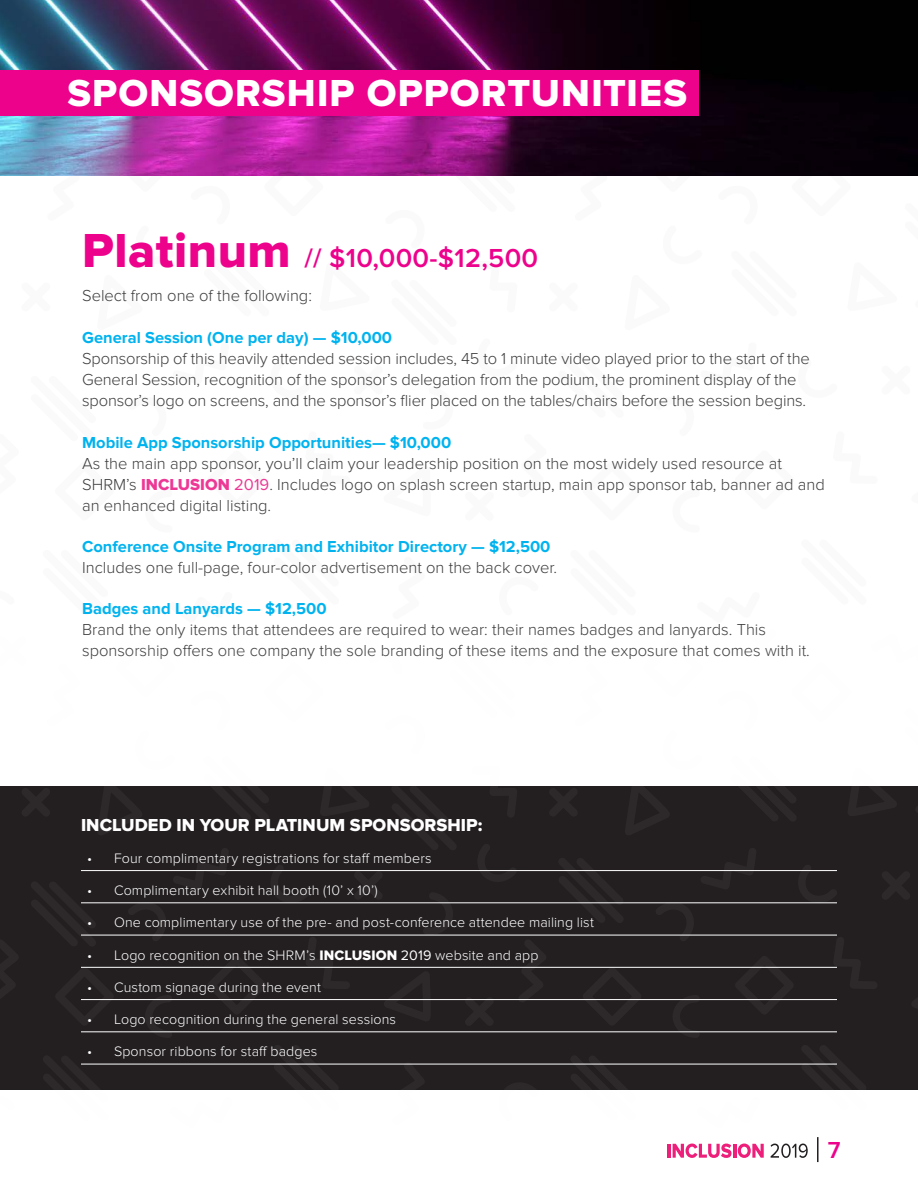
<style>
.page{position:relative;width:918px;height:1188px;background:#fff}
.page>*{position:absolute;margin:0;border:0;box-sizing:border-box;transform-origin:0 0}
.t1{font:39px "Proxima Nova Extrabld";letter-spacing:.03em;color:#fff}
.sponsor_level_heads{font:600 27px "Proxima Nova";letter-spacing:.01em;color:#ed028c}
.t2{font:600 24px "Proxima Nova";color:#ed028c}
.subhead_orange{font:18px "Proxima Nova Extrabld";color:#fff}
.main_text{font:300 16.5px/21px "Proxima Nova";color:#3e3e3f}
.main_text-2{font:700 16.5px "Proxima Nova";color:#00b3ef}
.t3{font:300 14.25px "Proxima Nova";letter-spacing:.01em;color:#fff}
.s1{font-family:"Proxima Nova Extrabld";font-weight:400;font-size:49.5px}
.s2{font-family:"Proxima Nova Extrabld";font-weight:400;color:#ed3896}
.s3{font-weight:400;color:#ed3896}
.s4{font-family:"Proxima Nova Extrabld";font-weight:400}
.s5{font-weight:400}
</style>
<div class="page">
<hr style="left:817px;top:1137px;width:2px;height:25px;background:#231f20">
<hr style="left:667px;top:1144px;width:3px;height:14px;background:#ee1e7b">
<svg style="left:673px;top:1144px;width:59px;height:14px"></svg>
<hr style="left:733px;top:1144px;width:3px;height:14px;background:#ee1e7b">
<svg style="left:738px;top:1144px;width:26px;height:14px"></svg>
<svg style="left:771px;top:1144px;width:37px;height:14px"></svg>
<div style="left:0;top:786px;width:918px;height:304px;background:#231f20"></div>
<img style="left:0;top:0;width:918px;height:176px">
<div style="left:0;top:70px;width:699px;height:45px;background:#ed028c"></div>
<svg style="left:207px;top:966px;width:60px;height:35px"></svg>
<svg style="left:81px;top:1000px;width:33px;height:1px"></svg>
<svg style="left:81px;top:1063px;width:28px;height:1px"></svg>
<svg style="left:81px;top:902px;width:15px;height:33px"></svg>
<svg style="left:274px;top:1063px;width:65px;height:1px"></svg>
<svg style="left:145px;top:1000px;width:27px;height:32px"></svg>
<svg style="left:271px;top:871px;width:39px;height:32px"></svg>
<svg style="left:128px;top:902px;width:39px;height:33px"></svg>
<svg style="left:384px;top:1000px;width:47px;height:1px"></svg>
<svg style="left:306px;top:966px;width:44px;height:1px"></svg>
<svg style="left:173px;top:871px;width:56px;height:1px"></svg>
<svg style="left:393px;top:1063px;width:32px;height:1px"></svg>
<svg style="left:354px;top:871px;width:29px;height:1px"></svg>
<svg style="left:735px;top:966px;width:59px;height:35px"></svg>
<svg style="left:583px;top:1000px;width:58px;height:1px"></svg>
<svg style="left:570px;top:1063px;width:66px;height:1px"></svg>
<svg style="left:558px;top:871px;width:66px;height:32px"></svg>
<svg style="left:801px;top:1063px;width:36px;height:1px"></svg>
<svg style="left:673px;top:1000px;width:27px;height:32px"></svg>
<svg style="left:477px;top:871px;width:40px;height:1px"></svg>
<svg style="left:798px;top:871px;width:39px;height:32px"></svg>
<svg style="left:656px;top:902px;width:38px;height:33px"></svg>
<svg style="left:518px;top:966px;width:28px;height:35px"></svg>
<svg style="left:701px;top:871px;width:56px;height:1px"></svg>
<svg style="left:465px;top:1000px;width:29px;height:1px"></svg>
<svg style="left:423px;top:902px;width:32px;height:33px"></svg>
<hr style="left:81px;top:870px;width:756px;height:1px;background:#fff">
<hr style="left:81px;top:903px;width:756px;height:1px;background:#fff">
<hr style="left:81px;top:935px;width:756px;height:1px;background:#fff">
<hr style="left:81px;top:967px;width:756px;height:1px;background:#fff">
<hr style="left:81px;top:999px;width:756px;height:1px;background:#fff">
<hr style="left:81px;top:1032px;width:756px;height:1px;background:#fff">
<hr style="left:81px;top:1064px;width:756px;height:1px;background:#fff">
<h1 class="t1" style="left:67px;top:70px;width:621px">SPONSORSHIP OPPORTUNITIES</h1>
<p class="sponsor_level_heads" style="left:82px;top:242px;width:458px"><span class="s1">Platinum</span> // $10,000-$12,500</p>
<p class="main_text" style="left:82px;top:286px;width:231px">Select from one of the following:</p>
<p class="main_text-2" style="left:82px;top:328px;width:312px">General Session (One per day) — $10,000</p>
<p class="main_text" style="left:82px;top:349px;width:729px">Sponsorship of this heavily attended session includes, 45 to 1 minute video played prior to the start of the<br>General Session, recognition of the sponsor’s delegation from the podium, the prominent display of the sponsor’s logo on screens, and the sponsor’s flier placed on the tables/chairs before the session begins.</p>
<p class="main_text-2" style="left:82px;top:433px;width:371px">Mobile App Sponsorship Opportunities— $10,000</p>
<p class="main_text" style="left:82px;top:453px;width:744px">As the main app sponsor, you’ll claim your leadership position on the most widely used resource at<br>SHRM’s <span class="s2">INCLUSION</span> <span class="s3">2019</span>. Includes logo on splash screen startup, main app sponsor tab, banner ad and an enhanced digital listing.</p>
<p class="main_text-2" style="left:82px;top:537px;width:470px">Conference Onsite Program and Exhibitor Directory — $12,500</p>
<p class="main_text" style="left:82px;top:557px;width:476px">Includes one full-page, four-color advertisement on the back cover.</p>
<p class="main_text-2" style="left:82px;top:599px;width:246px">Badges and Lanyards — $12,500</p>
<p class="main_text" style="left:82px;top:619px;width:729px">Brand the only items that attendees are required to wear: their names badges and lanyards. This sponsorship offers one company the sole branding of these items and the exposure that comes with it.</p>
<p class="subhead_orange" style="left:81px;top:814px;width:403px">INCLUDED IN YOUR PLATINUM SPONSORSHIP:</p>
<p class="t3" style="left:87px;top:850px;width:346px">• Four complimentary registrations for staff members</p>
<p class="t3" style="left:87px;top:882px;width:292px">• Complimentary exhibit hall booth (10’ x 10’)</p>
<p class="t3" style="left:87px;top:914px;width:509px">• One complimentary use of the pre- and post-conference attendee mailing list</p>
<p class="t3" style="left:87px;top:947px;width:453px">• Logo recognition on the SHRM’s <span class="s4">INCLUSION</span> <span class="s5">2019</span> website and app</p>
<p class="t3" style="left:87px;top:979px;width:235px">• Custom signage during the event</p>
<p class="t3" style="left:87px;top:1011px;width:311px">• Logo recognition during the general sessions</p>
<p class="t3" style="left:87px;top:1043px;width:232px">• Sponsor ribbons for staff badges</p>
<h3 class="t2" style="left:828px;top:1137px;width:14px">7</h3>
</div>
